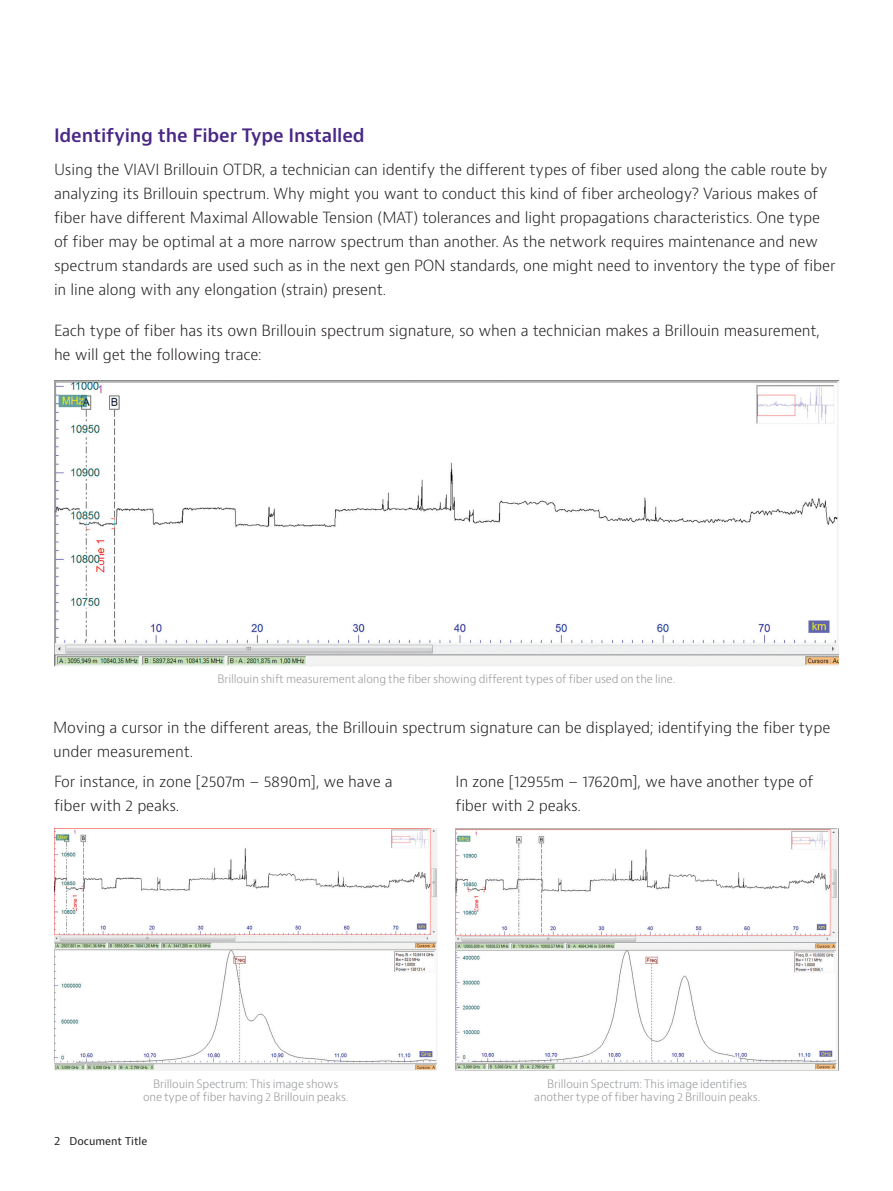
<style>
.page{position:relative;width:893px;height:1191px;background:#fff}
.page>*{position:absolute;margin:0;border:0;box-sizing:border-box;transform-origin:0 0}
.t1{font:600 18px "Bernino Sans";letter-spacing:-.01em;color:#4a2785}
.t2{font:300 15px/24px "Bernino Sans";letter-spacing:-.01em;color:#231f20}
.t3{font:300 11.25px/13.5px "Bernino Sans";letter-spacing:-.01em;color:#939598;text-align:center}
.t4{font:10.5px "Bernino Sans";color:#231f20}
</style>
<div class="page">
<img style="left:54px;top:380px;width:784px;height:286px">
<img style="left:54px;top:828px;width:383px;height:242px">
<img style="left:455px;top:828px;width:384px;height:243px">
<p class="t1" style="left:54px;top:124px;width:312px">Identifying the Fiber Type Installed</p>
<p class="t2" style="left:54px;top:157px;width:783px">Using the VIAVI Brillouin OTDR, a technician can identify the different types of fiber used along the cable route by analyzing its Brillouin spectrum. Why might you want to conduct this kind of fiber archeology? Various makes of fiber have different Maximal Allowable Tension (MAT) tolerances and light propagations characteristics. One type of fiber may be optimal at a more narrow spectrum than another. As the network requires maintenance and new spectrum standards are used such as in the next gen PON standards, one might need to inventory the type of fiber in line along with any elongation (strain) present.</p>
<p class="t2" style="left:54px;top:318px;width:767px">Each type of fiber has its own Brillouin spectrum signature, so when a technician makes a Brillouin measurement, he will get the following trace:</p>
<p class="t3" style="left:217px;top:672px;width:459px">Brillouin shift measurement along the fiber showing different types of fiber used on the line.</p>
<p class="t2" style="left:53px;top:716px;width:779px">Moving a cursor in the different areas, the Brillouin spectrum signature can be displayed; identifying the fiber type under measurement.</p>
<p class="t2" style="left:54px;top:770px;width:340px">For instance, in zone [2507m – 5890m], we have a fiber with 2 peaks.</p>
<p class="t2" style="left:455px;top:770px;width:359px">In zone [12955m – 17620m], we have another type of fiber with 2 peaks.</p>
<p class="t3" style="left:143px;top:1077px;width:207px">Brillouin Spectrum: This image shows one type of fiber having 2 Brillouin peaks.</p>
<p class="t4" style="left:54px;top:1134px;width:95px">2 Document Title</p>
<p class="t3" style="left:534px;top:1077px;width:227px">Brillouin Spectrum: This image identifies another type of fiber having 2 Brillouin peaks.</p>
</div>
